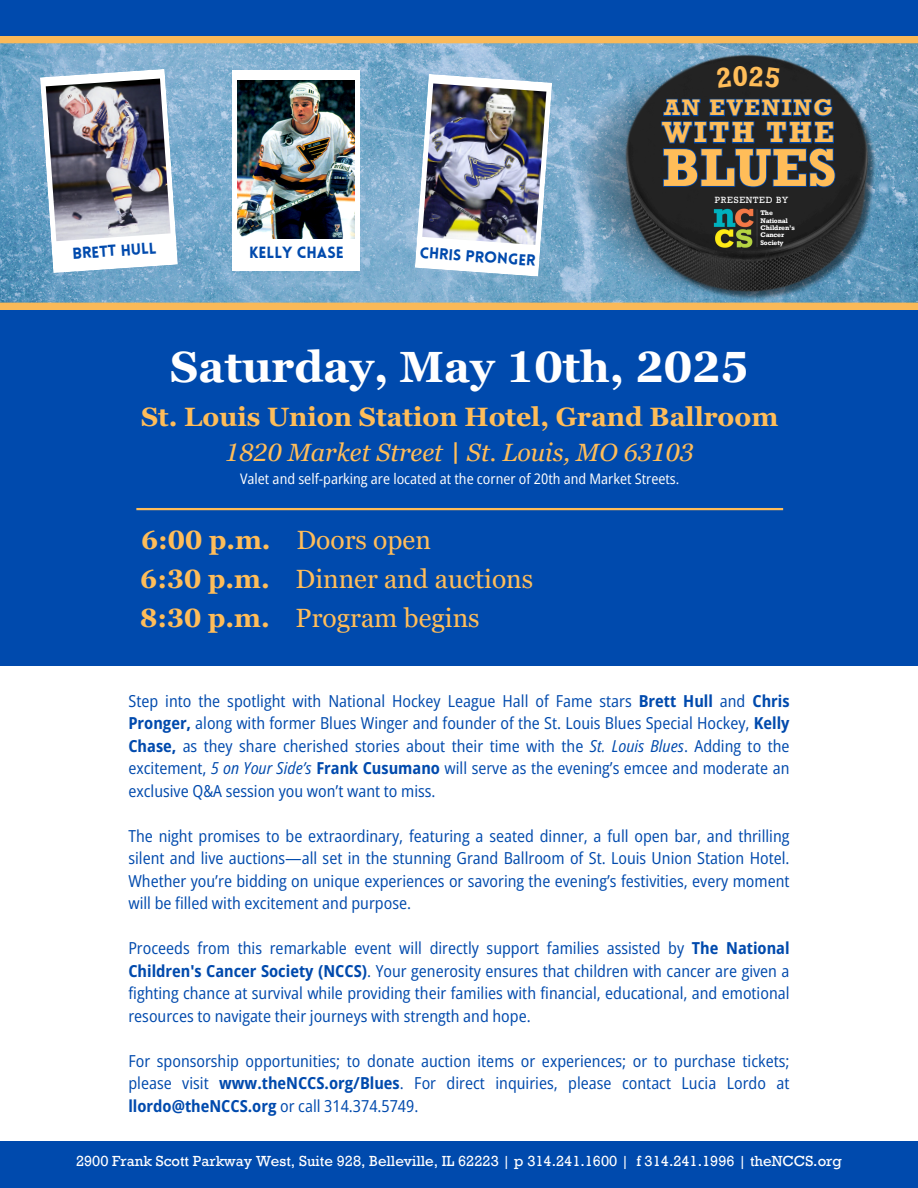
<style>
.page{position:relative;width:918px;height:1188px;background:#004aad}
.page>*{position:absolute;margin:0;border:0;box-sizing:border-box;transform-origin:0 0}
.t1{font:700 54.3px "Rockwell Std";color:#ffbd59}
.t2{font:700 43.8px "Georgia Pro";color:#fff}
.t3{font:700 29.85px "Rockwell Std";letter-spacing:.075em;color:#ffbd59}
.t4{font:700 26.55px "Georgia Pro";color:#ffbd59}
.t5{font:26.4px "Georgia Pro";color:#ffbd59}
.t6{font:italic 25.05px "Georgia Pro";color:#ffbd59}
.t7{font:700 23.1px "Rockwell Std";letter-spacing:.075em;color:#ffbd59}
.t8{font:semi-condensed 16.5px/22.5px "Open Sans";color:#004aad;text-align:justify}
.t9{font:900 15.9px "Lovelo";color:#004aad}
.t10{font:900 15.45px "Lovelo";color:#004aad}
.t11{font:900 15.3px "Lovelo";color:#004aad}
.t12{font:15px "Rockwell Std";color:#fff}
.t13{font:semi-condensed 14.55px "Open Sans";color:#fff}
.t14{font:9.3px "Rockwell Std";letter-spacing:.075em;color:#fff}
.t15{font:700 6.9px "Rockwell Std";letter-spacing:-.025em;color:#fff}
.s1{font-weight:700}
.s2{font-style:italic}
</style>
<div class="page">
<div style="left:0;top:667px;width:918px;height:473px;background:#fff"></div>
<svg style="left:0;top:37px;width:918px;height:272px"></svg>
<img style="left:569px;top:53px;width:311px;height:256px">
<img style="left:712px;top:207px;width:48px;height:42px">
<svg style="left:660px;top:97px;width:176px;height:91px"></svg>
<svg style="left:40px;top:69px;width:138px;height:204px"></svg>
<img style="left:46px;top:79px;width:124px;height:162px">
<div style="left:233px;top:71px;width:127px;height:200px;background:#fff"></div>
<img style="left:238px;top:80px;width:117px;height:159px">
<svg style="left:415px;top:74px;width:137px;height:203px"></svg>
<img style="left:422px;top:83px;width:124px;height:162px">
<hr style="left:454px;top:442px;width:3px;height:22px;background:#ffbd59">
<hr style="left:136px;top:508px;width:647px;height:2px;background:#ffbd59">
<div style="left:714px;top:63px;width:69px;height:28px;background:#232323"></div>
<p class="t10" style="left:72px;top:247px;width:86px;rotate:-4deg">BRETT HULL</p>
<p class="t9" style="left:249px;top:247px;width:96px">KELLY CHASE</p>
<h6 class="t11" style="left:420px;top:246px;width:117px;rotate:4deg">CHRIS PRONGER</h6>
<p class="t7" style="left:664px;top:100px;width:170px">AN EVENING</p>
<p class="t3" style="left:662px;top:122px;width:173px">WITH THE</p>
<p class="t1" style="left:662px;top:149px;width:176px">BLUES</p>
<h4 class="t14" style="left:715px;top:197px;width:75px">PRESENTED BY</h4>
<p class="t15" style="left:761px;top:210px;width:14px">The</p>
<h1 class="t15" style="left:761px;top:218px;width:29px">National</h1>
<h3 class="t15" style="left:761px;top:225px;width:36px">Children’s</h3>
<p class="t15" style="left:761px;top:233px;width:25px">Cancer</p>
<p class="t15" style="left:761px;top:240px;width:25px">Society</p>
<h2 class="t2" style="left:170px;top:342px;width:580px">Saturday, May 10th, 2025</h2>
<h2 class="t4" style="left:141px;top:402px;width:639px">St. Louis Union Station Hotel, Grand Ballroom</h2>
<h2 class="t6" style="left:226px;top:438px;width:470px">1820 Market Street St. Louis, MO 63103</h2>
<h2 class="t13" style="left:240px;top:469px;width:441px">Valet and self-parking are located at the corner of 20th and Market Streets.</h2>
<h5 class="t5" style="left:141px;top:525px;width:291px"><span class="s1">6:00 p.m.</span> Doors open</h5>
<h5 class="t5" style="left:140px;top:564px;width:395px"><span class="s1">6:30 p.m.</span> Dinner and auctions</h5>
<h5 class="t5" style="left:140px;top:603px;width:341px"><span class="s1">8:30 p.m.</span> Program begins</h5>
<p class="t8" style="left:128px;top:689px;width:663px">Step into the spotlight with National Hockey League Hall of Fame stars <span class="s1">Brett Hull</span> and <span class="s1">Chris Pronger,</span> along with former Blues Winger and founder of the St. Louis Blues Special Hockey, <span class="s1">Kelly Chase,</span> as they share cherished stories about their time with the <span class="s2">St. Louis Blues</span>. Adding to the excitement, <span class="s2">5 on Your Side’s</span> <span class="s1">Frank Cusumano</span> will serve as the evening’s emcee and moderate an exclusive Q&amp;A session you won’t want to miss.</p>
<p class="t8" style="left:128px;top:824px;width:663px">The night promises to be extraordinary, featuring a seated dinner, a full open bar, and thrilling silent and live auctions—all set in the stunning Grand Ballroom of St. Louis Union Station Hotel.<br>Whether you’re bidding on unique experiences or savoring the evening’s festivities, every moment will be filled with excitement and purpose.</p>
<h2 class="t8" style="left:128px;top:937px;width:663px">Proceeds from this remarkable event will directly support families assisted by <span class="s1">The National Children's Cancer Society (NCCS)</span>. Your generosity ensures that children with cancer are given a fighting chance at survival while providing their families with financial, educational, and emotional resources to navigate their journeys with strength and hope.</h2>
<h2 class="t8" style="left:128px;top:1049px;width:663px">For sponsorship opportunities; to donate auction items or experiences; or to purchase tickets; please visit <span class="s1">www.theNCCS.org/Blues</span>. For direct inquiries, please contact Lucia Lordo at <span class="s1">llordo@theNCCS.org</span> or call 314.374.5749.</h2>
<p class="t12" style="left:76px;top:1156px;width:767px">2900 Frank Scott Parkway West, Suite 928, Belleville, IL 62223 | p 314.241.1600 | f 314.241.1996 | theNCCS.org</p>
</div>
